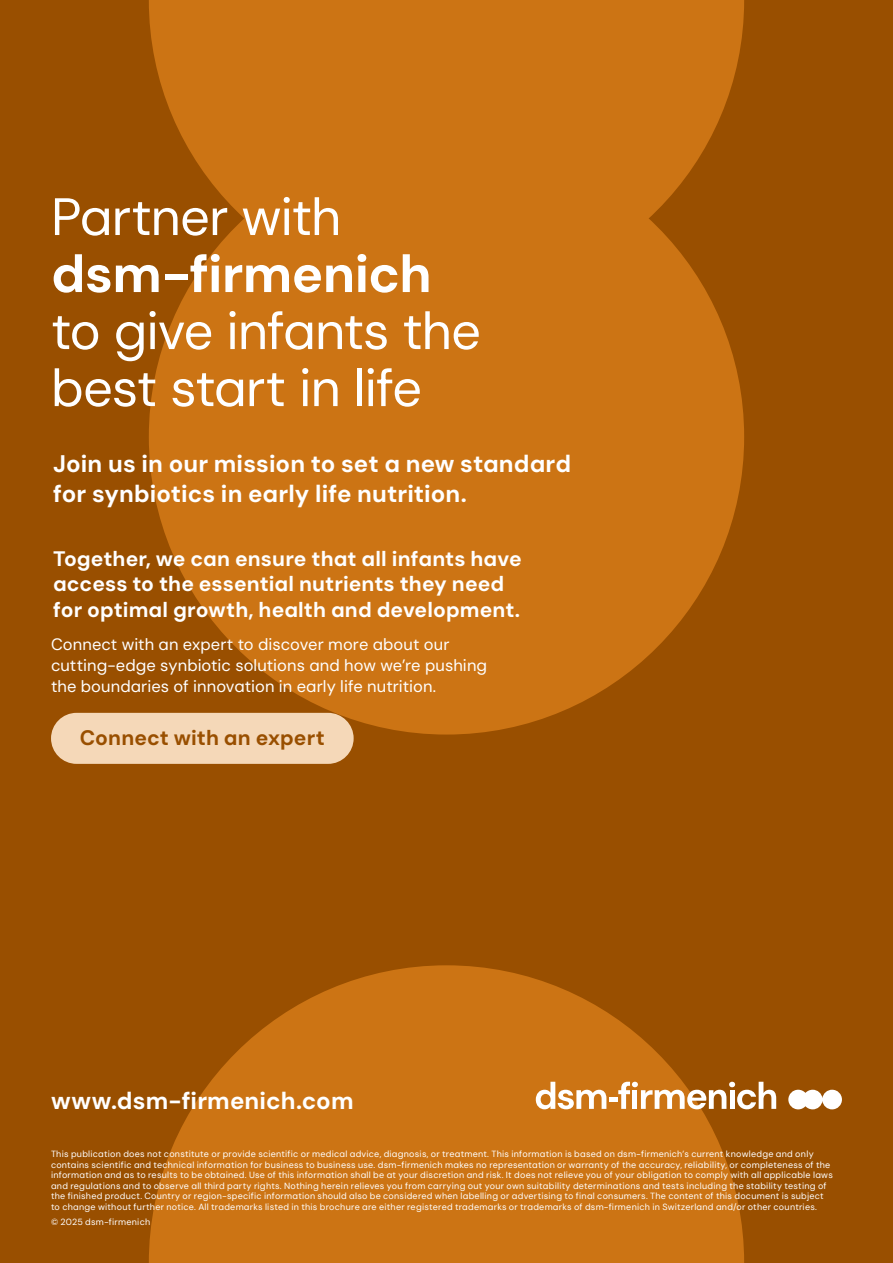
<style>
.page{position:relative;width:893px;height:1263px;background:#994f00}
.page>*{position:absolute;margin:0;border:0;box-sizing:border-box;transform-origin:0 0}
.t1{font:52.5px/57px "DM Sans";letter-spacing:-.02em;color:#fff}
.t2{font:700 52.5px "DM Sans";letter-spacing:-.01em;color:#fff}
.t3{font:700 24px/30px "DM Sans";letter-spacing:.005em;color:#fff}
.t4{font:700 21px/25.5px "DM Sans";letter-spacing:.005em;color:#fff}
.t5{font:700 21px "DM Sans";letter-spacing:.005em;color:#994f00}
.t6{font:16.5px/21px "DM Sans";letter-spacing:.005em;color:#fff}
.t7{font:9px/10.5px "DM Sans";letter-spacing:.03em;color:#fff}
</style>
<div class="page">
<svg style="left:149px;top:965px;width:595px;height:298px;fill:#cc7414"></svg>
<div style="left:149px;top:139px;width:595px;height:595px;background:#cc7414;border-radius:50%"></div>
<svg style="left:149px;top:0;width:595px;height:298px;fill:#cc7414"></svg>
<svg style="left:536px;top:1082px;width:240px;height:27px"></svg>
<svg style="left:788px;top:1090px;width:54px;height:19px"></svg>
<div style="left:51px;top:713px;width:303px;height:51px;background:#f5d8b8;border-radius:26px"></div>
<h1 class="t1" style="left:51px;top:188px;width:292px">Partner with</h1>
<h1 class="t2" style="left:51px;top:241px;width:382px">dsm-firmenich</h1>
<h1 class="t1" style="left:51px;top:302px;width:431px">to give infants the best start in life</h1>
<h2 class="t3" style="left:53px;top:449px;width:519px">Join us in our mission to set a new standard for synbiotics in early life nutrition.</h2>
<h3 class="t4" style="left:53px;top:546px;width:470px">Together, we can ensure that all infants have access to the essential nutrients they need for optimal growth, health and development.</h3>
<h3 class="t6" style="left:51px;top:633px;width:438px">Connect with an expert to discover more about our cutting-edge synbiotic solutions and how we’re pushing the boundaries of innovation in early life nutrition.</h3>
<h3 class="t5" style="left:80px;top:725px;width:247px">Connect with an expert</h3>
<h2 class="t3" style="left:51px;top:1086px;width:304px">www.dsm-firmenich.com</h2>
<p class="t7" style="left:51px;top:1149px;width:783px">This publication does not constitute or provide scientific or medical advice, diagnosis, or treatment. This information is based on dsm-firmenich’s current knowledge and only contains scientific and technical information for business to business use. dsm-firmenich makes no representation or warranty of the accuracy, reliability, or completeness of the information and as to results to be obtained. Use of this information shall be at your discretion and risk. It does not relieve you of your obligation to comply with all applicable laws and regulations and to observe all third party rights. Nothing herein relieves you from carrying out your own suitability determinations and tests including the stability testing of the finished product. Country or region-specific information should also be considered when labelling or advertising to final consumers. The content of this document is subject to change without further notice. All trademarks listed in this brochure are either registered trademarks or trademarks of dsm-firmenich in Switzerland and/or other countries.</p>
<p class="t7" style="left:51px;top:1216px;width:101px">© 2025 dsm-firmenich</p>
</div>
